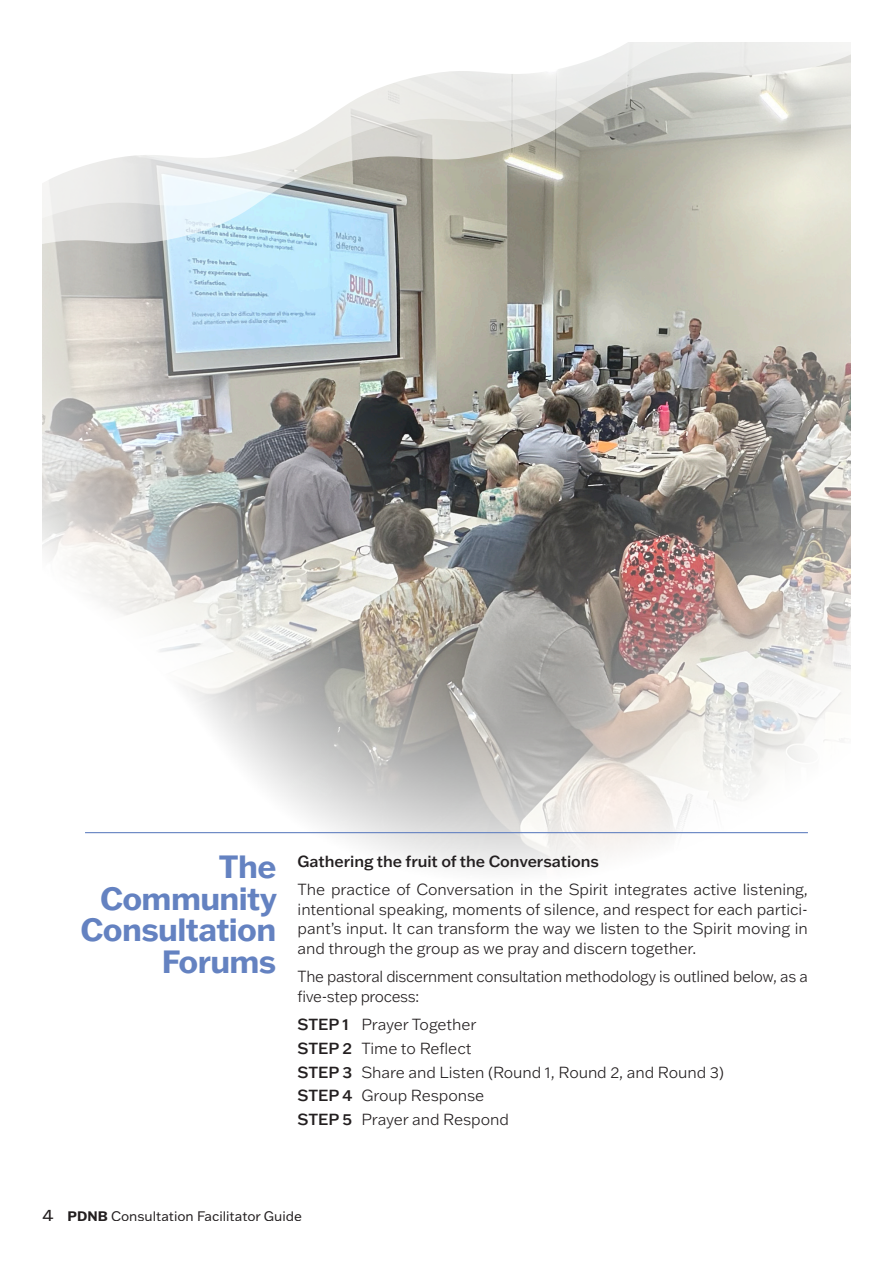
<style>
.page{position:relative;width:893px;height:1263px;background:#fff}
.page>*{position:absolute;margin:0;border:0;box-sizing:border-box;transform-origin:0 0}
.t1{font:700 31.5px/31.5px "Franklin Gothic ATF";letter-spacing:-.02em;color:#6482c1;text-align:right}
.t2{font:300 15.75px/19.5px "Franklin Gothic ATF";letter-spacing:-.015em;color:#231f20}
.t3{font:500 15.75px "Franklin Gothic ATF";letter-spacing:-.005em;color:#231f20}
.t4{font:13.5px "Franklin Gothic ATF";color:#231f20}
.s1{font-weight:500}
.s2{font-size:18px}
.s3{font-weight:700}
</style>
<div class="page">
<img style="left:43px;top:319px;width:807px;height:552px">
<svg style="left:43px;top:43px;width:807px;height:275px"></svg>
<div style="left:0;top:0;width:284px;height:94px;background:#fff"></div>
<hr style="left:85px;top:832px;width:723px;height:1px;background:#6482c1">
<h1 class="t1" style="left:81px;top:850px;width:198px">The<br>Community<br>Consultation<br>Forums</h1>
<p class="t3" style="left:298px;top:850px;width:303px">Gathering the fruit of the Conversations</p>
<p class="t2" style="left:298px;top:879px;width:512px;text-align:justify">The practice of Conversation in the Spirit integrates active listening, intentional speaking, moments of silence, and respect for each partici&shy;pant’s input. It can transform the way we listen to the Spirit moving in and through the group as we pray and discern together.</p>
<p class="t2" style="left:298px;top:966px;width:512px">The pastoral discernment consultation methodology is outlined below, as a five-step process:</p>
<p class="t2" style="left:298px;top:1012px;width:428px;line-height:23.7px"><span class="s1">STEP 1</span> Prayer Together<br><span class="s1">STEP 2</span> Time to Reflect<br><span class="s1">STEP 3</span> Share and Listen (Round 1, Round 2, and Round 3)<br><span class="s1">STEP 4</span> Group Response<br><span class="s1">STEP 5</span> Prayer and Respond</p>
<p class="t4" style="left:43px;top:1207px;width:261px"><span class="s2">4</span> <span class="s3">PDNB</span> Consultation Facilitator Guide</p>
</div>
